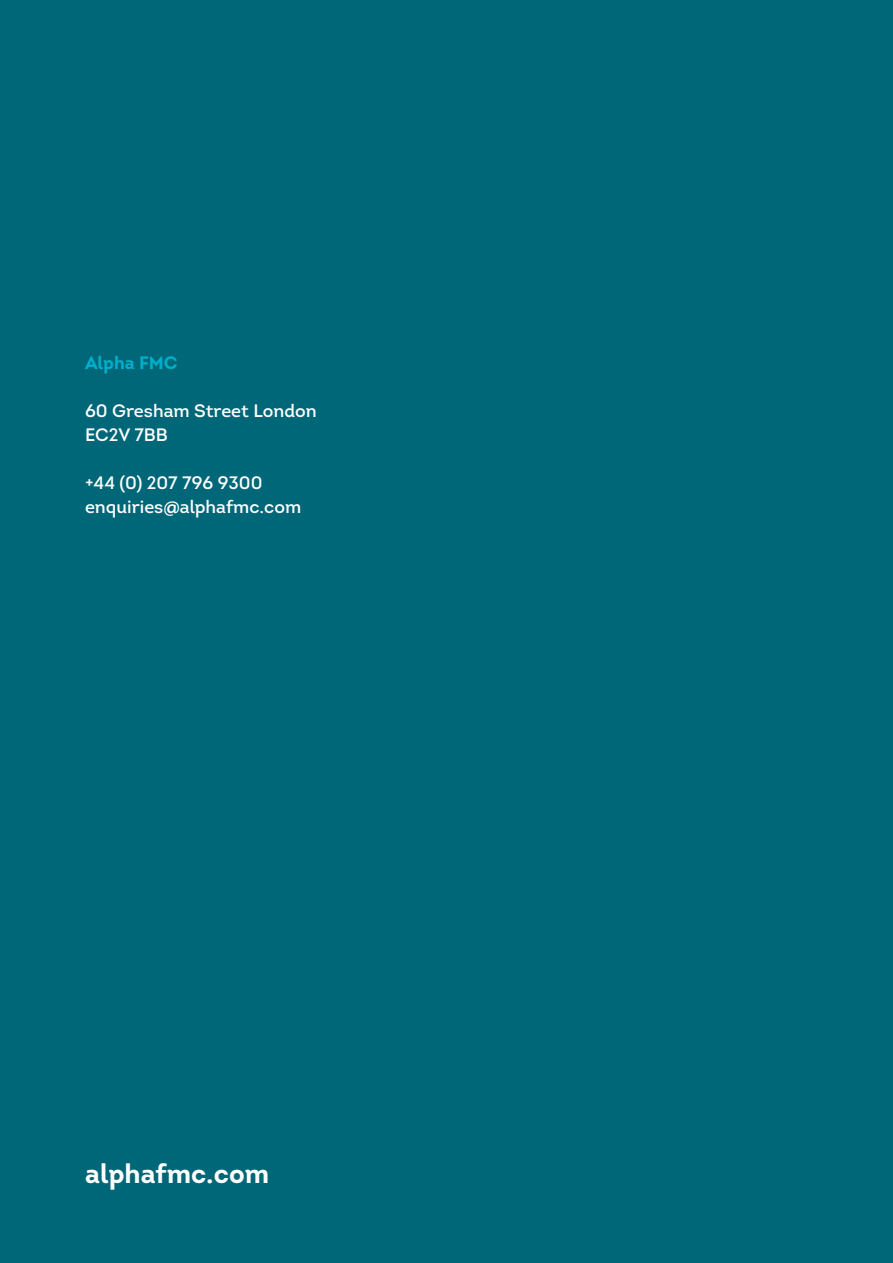
<style>
.page{position:relative;width:893px;height:1263px;background:#006778}
.page>*{position:absolute;margin:0;border:0;box-sizing:border-box;transform-origin:0 0}
.t1{font:700 27px "Intro";color:#fff}
.t2{font:18px/24px "Intro";color:#fff}
.t3{font:700 18px "Intro";color:#00afca}
</style>
<div class="page">
<p class="t3" style="left:85px;top:351px;width:94px">Alpha FMC</p>
<p class="t2" style="left:85px;top:398px;width:233px">60 Gresham Street London<br>EC2V 7BB</p>
<p class="t2" style="left:85px;top:470px;width:218px">+44 (0) 207 796 9300 enquiries@alphafmc.com</p>
<h1 class="t1" style="left:85px;top:1156px;width:186px">alphafmc.com</h1>
</div>
